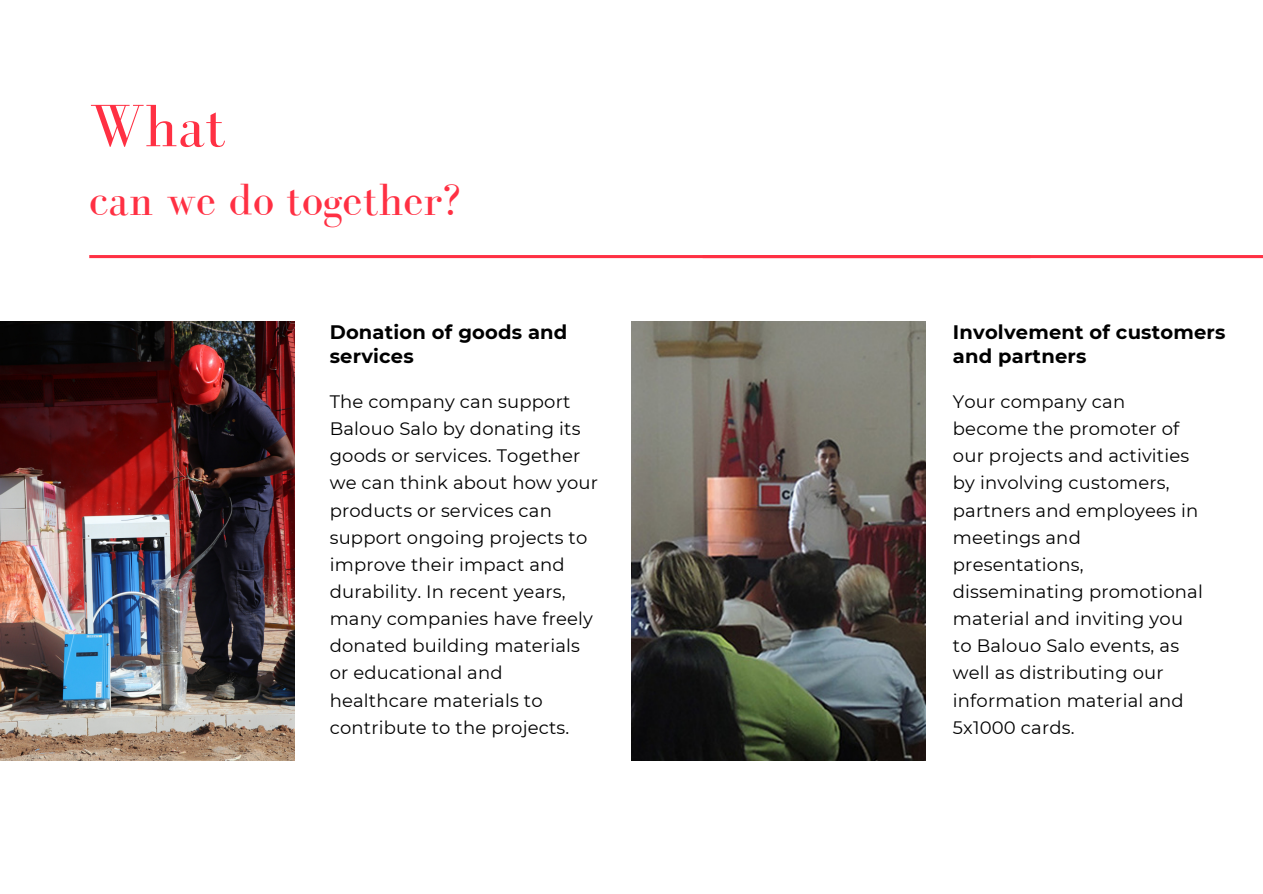
<style>
.page{position:relative;width:1263px;height:894px;background:#fff}
.page>*{position:absolute;margin:0;border:0;box-sizing:border-box;transform-origin:0 0}
.t1{font:61.5px "Bodoni FLF";color:#ff3043}
.t2{font:46.5px "Bodoni FLF";color:#ff3043}
.t3{font:700 19.5px/23.5px "Montserrat";letter-spacing:.01em;color:#000}
.t4{font:18px/27.2px "Montserrat";letter-spacing:.01em;color:#000}
</style>
<div class="page">
<img style="left:0;top:321px;width:295px;height:439px">
<img style="left:631px;top:321px;width:295px;height:439px">
<hr style="left:89px;top:255px;width:614px;height:3px;background:#ff3043">
<hr style="left:703px;top:255px;width:560px;height:3px;background:#ff3043">
<p class="t1" style="left:89px;top:92px;width:138px">What</p>
<p class="t2" style="left:89px;top:174px;width:373px">can we do together?</p>
<p class="t3" style="left:330px;top:320px;width:239px">Donation of goods and services</p>
<p class="t4" style="left:330px;top:388px;width:270px">The company can support<br>Balouo Salo by donating its goods or services. Together we can think about how your products or services can support ongoing projects to improve their impact and durability. In recent years, many companies have freely donated building materials or educational and healthcare materials to contribute to the projects.</p>
<p class="t3" style="left:953px;top:320px;width:274px">Involvement of customers and partners</p>
<p class="t4" style="left:953px;top:388px;width:251px">Your company can become the promoter of our projects and activities by involving customers, partners and employees in meetings and presentations, disseminating promotional material and inviting you to Balouo Salo events, as well as distributing our information material and<br>5x1000 cards.</p>
</div>
